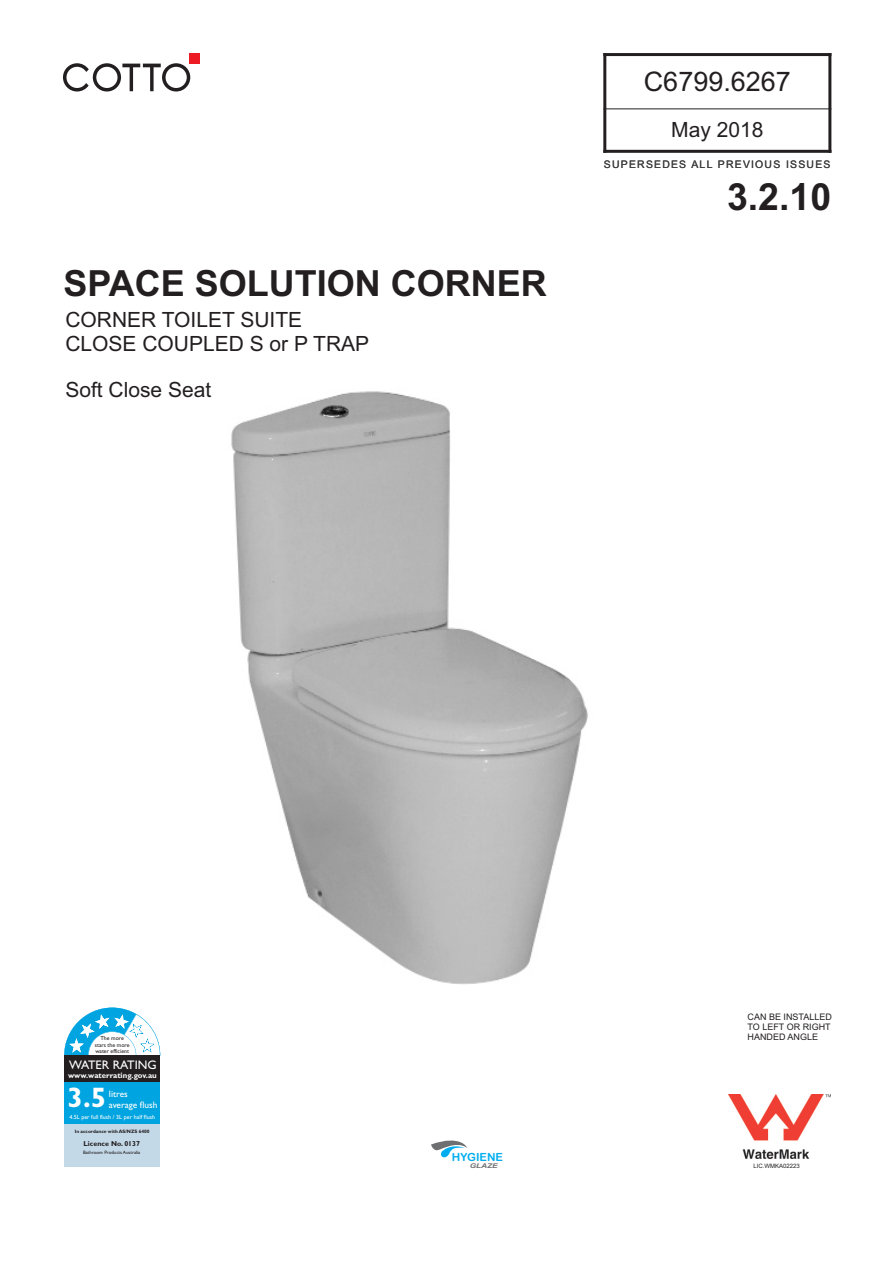
<style>
.page{position:relative;width:893px;height:1263px;background:#fff}
.page>*{position:absolute;margin:0;border:0;box-sizing:border-box;transform-origin:0 0}
.t1{font:700 37.5px "Arial";color:#231f20}
.t2{font:700 36px "Arial";color:#231f20}
.t3{font:700 28.2px "Gill Sans";color:#fff}
.t4{font:27px "Arial";color:#231f20}
.t5{font:21px/23.4px "Arial";color:#231f20}
.t6{font:12.45px "Gill Sans";color:#fff}
.t7{font:11.25px "Arial Rounded MT Bold";color:#00aeef}
.t8{font:10.5px "Arial";letter-spacing:.115em;color:#404041}
.t9{font:9.45px/10.8px "Gill Sans";color:#fff}
.t10{font:9px/10.1px "Arial";color:#231f20}
.t11{font:700 7.95px "Gill Sans";color:#fff}
.t12{font:700 7.2px "Gill Sans";color:#231f20}
.t13{font:italic 700 6.45px "Arial";color:#6d6f71;scale:1.27 1}
.t14{font:6px "Gill Sans";color:#fff}
.t15{font:6px "Arial";color:#231f20}
.t16{font:5.85px/6.6px "Gill Sans";color:#231f20;text-align:center}
.t17{font:700 4.95px "Gill Sans";color:#231f20}
.t18{font:4.95px "Gill Sans";color:#231f20}
</style>
<div class="page">
<img style="left:231px;top:391px;width:357px;height:594px">
<hr style="left:603px;top:53px;width:3px;height:100px;background:#231f20">
<hr style="left:828px;top:53px;width:3px;height:100px;background:#231f20">
<hr style="left:603px;top:150px;width:228px;height:3px;background:#231f20">
<hr style="left:603px;top:108px;width:228px;height:1px;background:#231f20">
<hr style="left:603px;top:53px;width:228px;height:3px;background:#231f20">
<img style="left:729px;top:1095px;width:101px;height:64px">
<svg style="left:431px;top:1140px;width:36px;height:18px"></svg>
<div style="left:64px;top:1082px;width:96px;height:42px;background:#00a4e0"></div>
<svg style="left:64px;top:1007px;width:96px;height:48px"></svg>
<div style="left:64px;top:1055px;width:96px;height:27px;background:#231f20"></div>
<div style="left:64px;top:1124px;width:96px;height:43px;background:#c4d9e8"></div>
<div style="left:189px;top:53px;width:11px;height:11px;background:#ed1c24"></div>
<svg style="left:63px;top:63px;width:127px;height:29px"></svg>
<h2 class="t2" style="left:64px;top:270px;width:485px">SPACE SOLUTION CORNER</h2>
<p class="t5" style="left:65px;top:310px;width:305px">CORNER TOILET SUITE<br>CLOSE COUPLED S or P TRAP</p>
<p class="t5" style="left:65px;top:380px;width:147px">Soft Close Seat</p>
<p class="t4" style="left:644px;top:71px;width:149px">C6799.6267</p>
<p class="t5" style="left:671px;top:120px;width:94px">May 2018</p>
<p class="t8" style="left:604px;top:160px;width:228px">SUPERSEDES ALL PREVIOUS ISSUES</p>
<h1 class="t1" style="left:727px;top:183px;width:106px">3.2.10</h1>
<p class="t16" style="left:95px;top:1035px;width:36px">The more stars the more water efficient</p>
<p class="t6" style="left:69px;top:1060px;width:89px">WATER RATING</p>
<p class="t11" style="left:68px;top:1072px;width:90px">www.waterrating.gov.au</p>
<h3 class="t3" style="left:68px;top:1088px;width:40px">3.5</h3>
<p class="t9" style="left:109px;top:1089px;width:50px">litres average flush</p>
<p class="t14" style="left:69px;top:1115px;width:87px">4.5L per full flush / 3L per half flush</p>
<p class="t17" style="left:75px;top:1130px;width:76px">In accordance with AS/NZS 6400</p>
<p class="t12" style="left:84px;top:1141px;width:58px">Licence No. 0137</p>
<p class="t18" style="left:83px;top:1151px;width:59px">Bathroom Products Australia</p>
<p class="t7" style="left:452px;top:1153px;width:53px">HYGIENE</p>
<p class="t13" style="left:470px;top:1163px;width:24px">GLAZE</p>
<p class="t10" style="left:747px;top:1012px;width:86px">CAN BE INSTALLED<br>TO LEFT OR RIGHT<br>HANDED ANGLE</p>
<p class="t15" style="left:754px;top:1163px;width:48px">LIC.WMKA02223</p>
</div>
